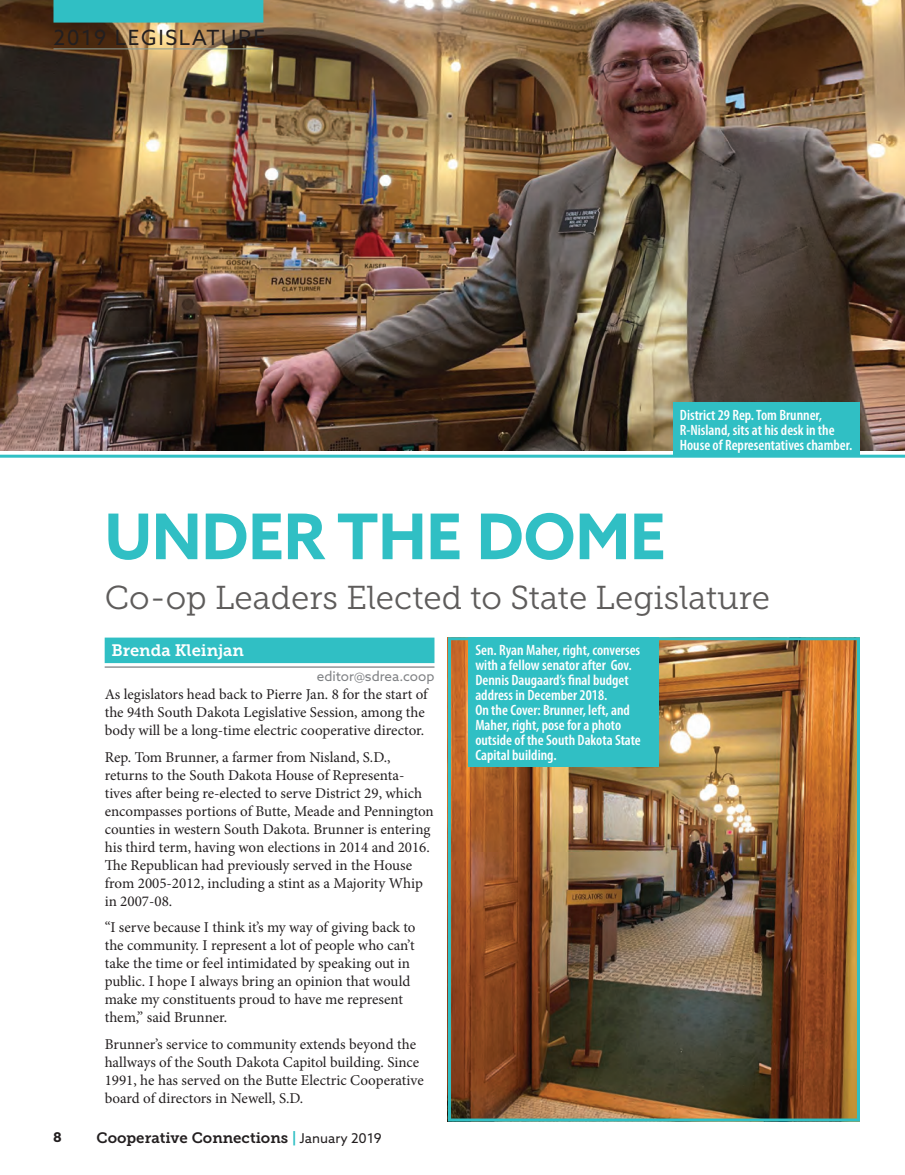
<style>
.page{position:relative;width:905px;height:1175px;background:#fff}
.page>*{position:absolute;margin:0;border:0;box-sizing:border-box;transform-origin:0 0}
.t1{font:700 63px "Azo Sans";color:#30bfc4}
.t2{font:33px "Museo Slab 300";color:#5e5c5b}
.t3{font:21px "Azo Sans";letter-spacing:.08em;color:#231f20}
.t4{font:16.5px "Museo Slab 700";color:#fff}
.t5{font:15px/18px "Minion Pro";color:#231f20}
.t6{font:600 condensed 15px/15px "Myriad Pro";color:#fff}
.t7{font:15px "Museo Slab 700";color:#231f20}
.t8{font:13.5px "Azo Sans";color:#808285}
.t9{font:700 13.5px "Azo Sans";color:#231f20}
.s1{color:#30bfc4}
.s2{font-family:"Azo Sans";font-size:13.5px}
</style>
<div class="page">
<img style="left:452px;top:641px;width:404px;height:476px">
<div style="left:448px;top:637px;width:412px;height:484px;border:3px solid #30bfc4"></div>
<div style="left:468px;top:637px;width:191px;height:129px;background:#30bfc4"></div>
<img style="left:0;top:0;width:904px;height:450px">
<div style="left:673px;top:402px;width:187px;height:55px;background:#30bfc4"></div>
<svg style="left:0;top:454px;width:904px;height:4px;fill:#30bfc4"></svg>
<div style="left:105px;top:637px;width:329px;height:26px;background:#30bfc4"></div>
<hr style="left:105px;top:666px;width:329px;height:2px;background:#939598">
<div style="left:53px;top:0;width:210px;height:23px;background:#30bfc4"></div>
<hr style="left:53px;top:48px;width:210px;height:1px;background:#899d97">
<h3 class="t3" style="left:53px;top:24px;width:213px">2019 LEGISLATURE</h3>
<p class="t6" style="left:679px;top:408px;width:174px">District 29 Rep. Tom Brunner,<br>R-Nisland, sits at his desk in the<br>House of Representatives chamber.</p>
<h1 class="t1" style="left:105px;top:495px;width:562px">UNDER THE DOME</h1>
<h2 class="t2" style="left:105px;top:579px;width:667px">Co-op Leaders Elected to State Legislature</h2>
<p class="t4" style="left:111px;top:640px;width:134px">Brenda Kleinjan</p>
<p class="t8" style="left:317px;top:667px;width:119px">editor@sdrea.coop</p>
<p class="t5" style="left:105px;top:685px;width:324px">As legislators head back to Pierre Jan. 8 for the start of the 94th South Dakota Legislative Session, among the body will be a long-time electric cooperative director.</p>
<p class="t5" style="left:105px;top:748px;width:330px">Rep. Tom Brunner, a farmer from Nisland, S.D., returns to the South Dakota House of Representa&shy;tives after being re-elected to serve District 29, which encompasses portions of Butte, Meade and Pennington counties in western South Dakota. Brunner is entering his third term, having won elections in 2014 and 2016.<br>The Republican had previously served in the House from 2005-2012, including a stint as a Majority Whip in 2007-08.</p>
<p class="t5" style="left:105px;top:918px;width:312px">“I serve because I think it’s my way of giving back to the community. I represent a lot of people who can’t take the time or feel intimidated by speaking out in public. I hope I always bring an opinion that would make my constituents proud to have me represent them,” said Brunner.</p>
<p class="t5" style="left:105px;top:1035px;width:320px">Brunner’s service to community extends beyond the hallways of the South Dakota Capitol building. Since 1991, he has served on the Butte Electric Cooperative board of directors in Newell, S.D.</p>
<p class="t6" style="left:475px;top:642px;width:167px">Sen. Ryan Maher, right, converses with a fellow senator after Gov.<br>Dennis Daugaard’s final budget address in December 2018.<br>On the Cover: Brunner, left, and<br>Maher, right, pose for a photo outside of the South Dakota State<br>Capital building.</p>
<p class="t9" style="left:53px;top:1128px;width:10px">8</p>
<p class="t7" style="left:96px;top:1129px;width:287px">Cooperative Connections <span class="s1">|</span> <span class="s2">January 2019</span></p>
</div>
